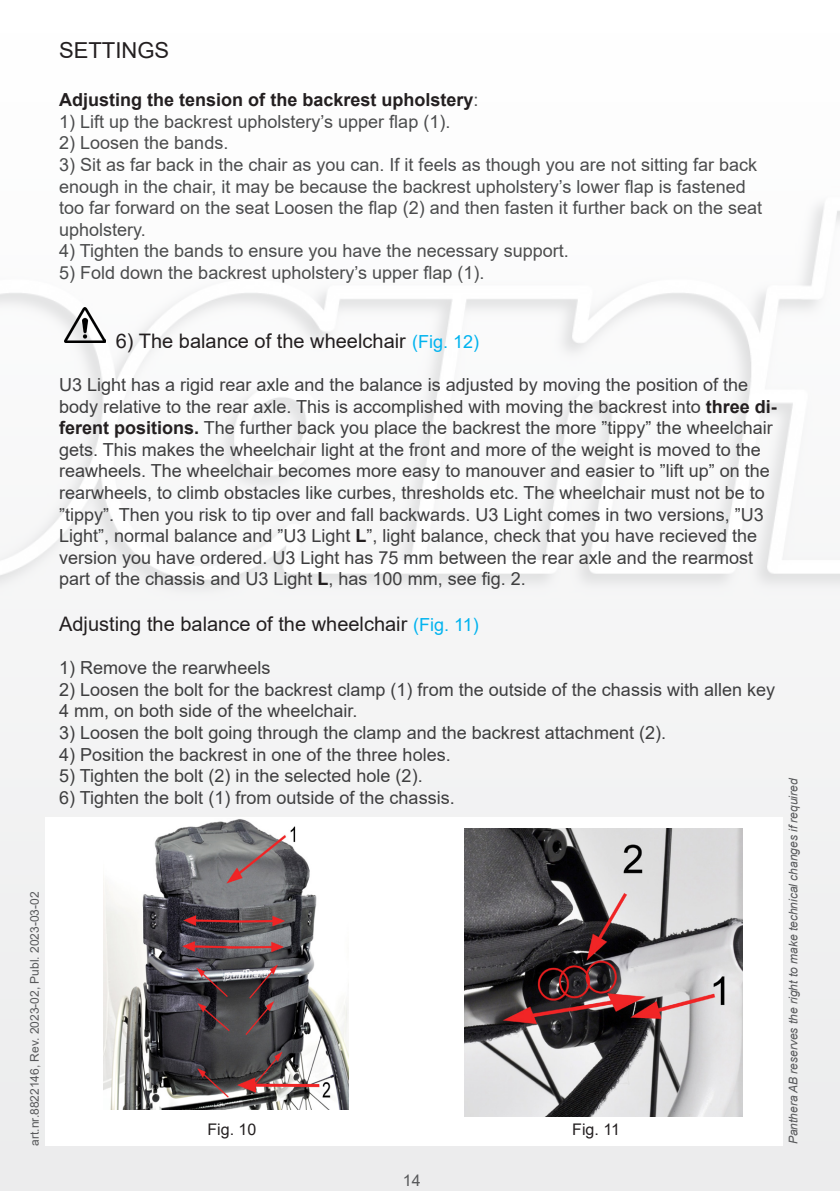
<style>
.page{position:relative;width:840px;height:1191px;background:#fff}
.page>*{position:absolute;margin:0;border:0;box-sizing:border-box;transform-origin:0 0}
.t1{font:22px "Arial";color:#231f20}
.t2{font:20px "Arial";color:#231f20}
.t3{font:18px/21.6px "Arial";color:#3e3e3f}
.t4{font:18px/21.6px "Arial";color:#4b4c4d}
.t5{font:700 18px "Arial";color:#231f20}
.t6{font:16px "Arial";color:#231f20}
.t7{font:700 16px "Arial";color:#231f20}
.t8{font:16px "Arial";color:#57585a}
.t9{font:italic 12px "Arial";color:#57585a}
.t10{font:12px "Arial";color:#57585a}
.s1{font-weight:400;color:#4b4c4d}
.s2{font-size:18px;color:#00b3ef}
.s3{font-weight:700;color:#231f20}
</style>
<div class="page">
<img style="left:0;top:203px;width:839px;height:988px">
<img style="left:65px;top:307px;width:40px;height:36px">
<div style="left:45px;top:816px;width:737px;height:329px;background:#fff"></div>
<img style="left:104px;top:819px;width:244px;height:290px">
<img style="left:464px;top:828px;width:278px;height:288px">
<p class="t1" style="left:59px;top:35px;width:112px">SETTINGS</p>
<p class="t5" style="left:59px;top:87px;width:421px">Adjusting the tension of the backrest upholstery<span class="s1">:</span></p>
<p class="t4" style="left:59px;top:110px;width:392px">1) Lift up the backrest upholstery’s upper flap (1).</p>
<p class="t4" style="left:59px;top:132px;width:171px">2) Loosen the bands.</p>
<p class="t4" style="left:59px;top:154px;width:704px">3) Sit as far back in the chair as you can. If it feels as though you are not sitting far back enough in the chair, it may be because the backrest upholstery’s lower flap is fastened too far forward on the seat Loosen the flap (2) and then fasten it further back on the seat upholstery.</p>
<p class="t4" style="left:59px;top:240px;width:511px">4) Tighten the bands to ensure you have the necessary support.</p>
<p class="t4" style="left:59px;top:262px;width:426px">5) Fold down the backrest upholstery’s upper flap (1).</p>
<p class="t10" style="left:26px;top:1145px;width:255px;rotate:-90deg">art.nr.8822146, Rev. 2023-02, Publ. 2023-03-02</p>
<p class="t2" style="left:116px;top:327px;width:364px">6) The balance of the wheelchair <span class="s2">(Fig. 12)</span></p>
<p class="t3" style="left:59px;top:374px;width:718px">U3 Light has a rigid rear axle and the balance is adjusted by moving the position of the body relative to the rear axle. This is accomplished with moving the backrest into <span class="s3">three di&shy;ferent positions.</span> The further back you place the backrest the more ”tippy” the wheelchair gets. This makes the wheelchair light at the front and more of the weight is moved to the reawheels. The wheelchair becomes more easy to manouver and easier to ”lift up” on the rearwheels, to climb obstacles like curbes, thresholds etc. The wheelchair must not be to ”tippy”. Then you risk to tip over and fall backwards. U3 Light comes in two versions, ”U3<br>Light”, normal balance and ”U3 Light <span class="s3">L</span>”, light balance, check that you have recieved the version you have ordered. U3 Light has 75 mm between the rear axle and the rearmost part of the chassis and U3 Light <span class="s3">L</span>, has 100 mm, see fig. 2.</p>
<p class="t2" style="left:59px;top:610px;width:421px">Adjusting the balance of the wheelchair <span class="s2">(Fig. 11)</span></p>
<p class="t3" style="left:59px;top:657px;width:213px">1) Remove the rearwheels</p>
<p class="t3" style="left:59px;top:678px;width:717px">2) Loosen the bolt for the backrest clamp (1) from the outside of the chassis with allen key<br>4 mm, on both side of the wheelchair.</p>
<p class="t3" style="left:59px;top:722px;width:608px">3) Loosen the bolt going through the clamp and the backrest attachment (2).</p>
<p class="t3" style="left:59px;top:743px;width:393px">4) Position the backrest in one of the three holes.</p>
<p class="t3" style="left:59px;top:765px;width:365px">5) Tighten the bolt (2) in the selected hole (2).</p>
<p class="t3" style="left:59px;top:786px;width:397px">6) Tighten the bolt (1) from outside of the chassis.</p>
<p class="t7" style="left:196px;top:1109px;width:52px">Fig. 14</p>
<p class="t6" style="left:207px;top:1118px;width:50px">Fig. 10</p>
<p class="t6" style="left:572px;top:1118px;width:49px">Fig. 11</p>
<p class="t8" style="left:403px;top:1169px;width:19px">14</p>
<p class="t9" style="left:785px;top:1144px;width:368px;rotate:-90deg">Panthera AB reserves the right to make technical changes if required</p>
</div>
